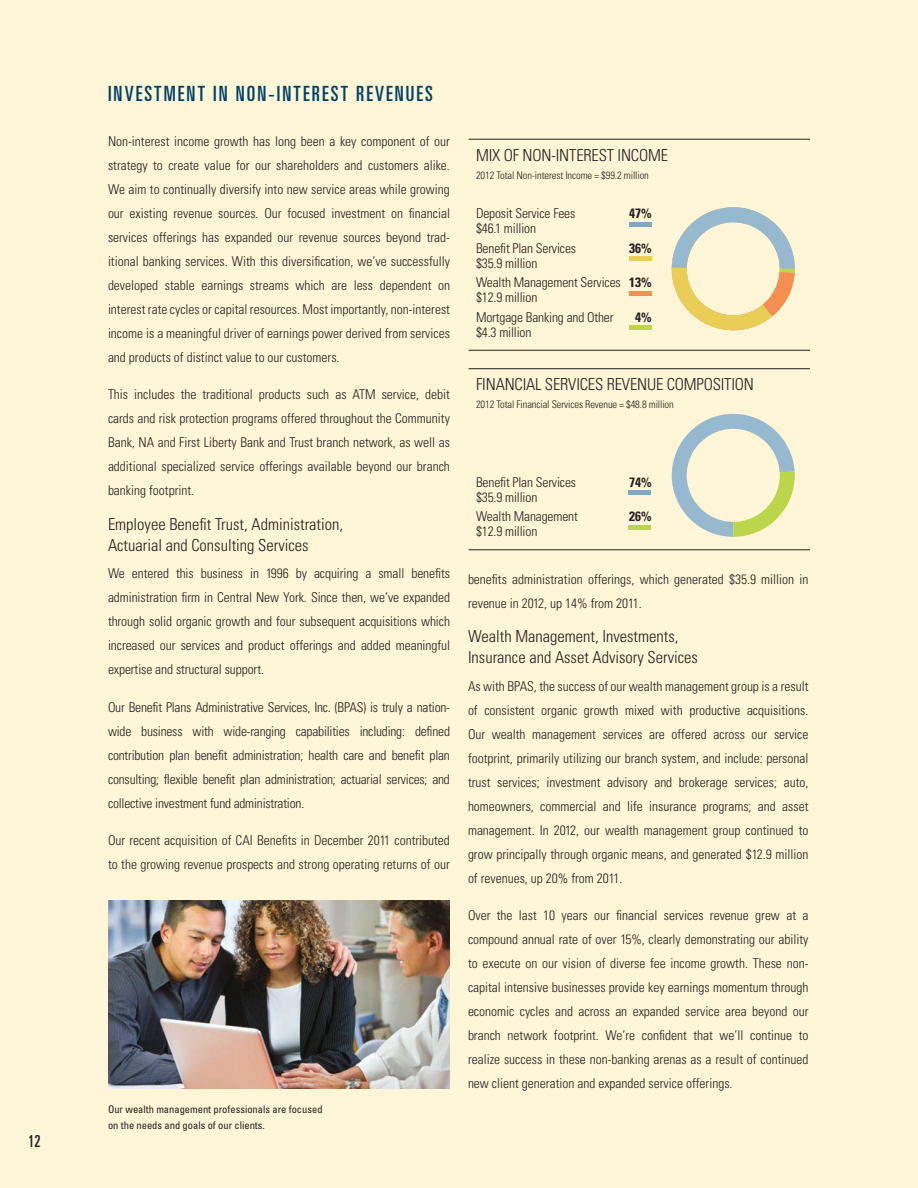
<style>
.page{position:relative;width:918px;height:1188px;background:#fef6d6}
.page>*{position:absolute;margin:0;border:0;box-sizing:border-box;transform-origin:0 0}
.t1{font:ultra-condensed 21px "Univers";letter-spacing:.1em;color:#00416a}
.t2{font:300 condensed 16.5px/21px "Univers";color:#231f20}
.t3{font:ultra-condensed 16.5px "Univers";color:#231f20}
.t4{font:300 condensed 13.5px/24px "Univers";color:#231f20;text-align:justify}
.t5{font:700 condensed 13.5px "Univers";letter-spacing:-.01em;color:#231f20}
.t6{font:300 condensed 10.5px "Univers";letter-spacing:-.01em;color:#231f20}
.t7{font:condensed 10.5px/16.5px "Univers";color:#231f20}
.s1{font-weight:700}
</style>
<div class="page">
<hr style="left:469px;top:549px;width:341px;height:1px;background:#231f20">
<hr style="left:469px;top:350px;width:341px;height:1px;background:#231f20">
<hr style="left:469px;top:368px;width:341px;height:1px;background:#231f20">
<hr style="left:469px;top:139px;width:341px;height:1px;background:#231f20">
<svg style="left:672px;top:207px;width:123px;height:123px"></svg>
<svg style="left:672px;top:414px;width:123px;height:123px"></svg>
<div style="left:629px;top:325px;width:22px;height:5px;background:#bcd64b"></div>
<hr style="left:629px;top:291px;width:22px;height:4px;background:#f68d51">
<div style="left:629px;top:256px;width:22px;height:5px;background:#eacd56"></div>
<hr style="left:629px;top:222px;width:22px;height:4px;background:#7fa8c4">
<hr style="left:628px;top:525px;width:23px;height:4px;background:#bcd64b">
<div style="left:628px;top:490px;width:23px;height:5px;background:#7fa8c4"></div>
<img style="left:108px;top:900px;width:342px;height:189px">
<p class="t3" style="left:28px;top:1132px;width:14px">12</p>
<p class="t1" style="left:108px;top:81px;width:327px">INVESTMENT IN NON-INTEREST REVENUES</p>
<p class="t4" style="left:108px;top:129px;width:344px">Non-interest income growth has long been a key component of our strategy to create value for our shareholders and customers alike.<br>We aim to continually diversify into new service areas while growing our existing revenue sources. Our focused investment on financial services offerings has expanded our revenue sources beyond trad&shy;itional banking services. With this diversification, we’ve successfully developed stable earnings streams which are less dependent on interest rate cycles or capital resources. Most importantly, non-interest income is a meaningful driver of earnings power derived from services and products of distinct value to our customers.</p>
<p class="t4" style="left:108px;top:382px;width:343px">This includes the traditional products such as ATM service, debit cards and risk protection programs offered throughout the Community Bank, NA and First Liberty Bank and Trust branch network, as well as additional specialized service offerings available beyond our branch banking footprint.</p>
<p class="t2" style="left:108px;top:513px;width:237px">Employee Benefit Trust, Administration,<br>Actuarial and Consulting Services</p>
<p class="t4" style="left:108px;top:561px;width:344px">We entered this business in 1996 by acquiring a small benefits administration firm in Central New York. Since then, we’ve expanded through solid organic growth and four subsequent acquisitions which increased our services and product offerings and added meaningful expertise and structural support.</p>
<p class="t4" style="left:108px;top:695px;width:344px">Our Benefit Plans Administrative Services, Inc. (BPAS) is truly a nation&shy;wide business with wide-ranging capabilities including: defined contribution plan benefit administration; health care and benefit plan consulting; flexible benefit plan administration; actuarial services; and collective investment fund administration.</p>
<p class="t4" style="left:108px;top:828px;width:343px">Our recent acquisition of CAI Benefits in December 2011 contributed to the growing revenue prospects and strong operating returns of our</p>
<p class="t7" style="left:108px;top:1100px;width:216px">Our wealth management professionals are focused on the needs and goals of our clients.</p>
<p class="t2" style="left:476px;top:144px;width:194px">MIX OF NON-INTEREST INCOME</p>
<p class="t6" style="left:476px;top:169px;width:174px">2012 Total Non-interest Income = $99.2 million</p>
<p class="t4" style="left:476px;top:202px;width:101px">Deposit Service Fees</p>
<p class="t5" style="left:629px;top:205px;width:24px">47%</p>
<p class="t4" style="left:476px;top:217px;width:62px">$46.1 million</p>
<p class="t4" style="left:476px;top:236px;width:102px">Benefit Plan Services</p>
<p class="t5" style="left:629px;top:240px;width:24px">36%</p>
<p class="t4" style="left:476px;top:251px;width:63px">$35.9 million</p>
<p class="t4" style="left:476px;top:275px;width:177px;line-height:15px">Wealth Management Services <span class="s1">13% </span>$12.9 million</p>
<p class="t4" style="left:476px;top:305px;width:139px">Mortgage Banking and Other</p>
<p class="t5" style="left:635px;top:309px;width:18px">4%</p>
<p class="t4" style="left:476px;top:320px;width:57px">$4.3 million</p>
<p class="t2" style="left:476px;top:374px;width:280px">FINANCIAL SERVICES REVENUE COMPOSITION</p>
<p class="t6" style="left:476px;top:398px;width:199px">2012 Total Financial Services Revenue = $48.8 million</p>
<p class="t4" style="left:476px;top:470px;width:102px">Benefit Plan Services</p>
<p class="t5" style="left:629px;top:474px;width:24px">74%</p>
<p class="t4" style="left:476px;top:485px;width:63px">$35.9 million</p>
<p class="t4" style="left:476px;top:505px;width:103px">Wealth Management</p>
<p class="t5" style="left:629px;top:508px;width:24px">26%</p>
<p class="t4" style="left:476px;top:520px;width:63px">$12.9 million</p>
<p class="t4" style="left:468px;top:567px;width:342px">benefits administration offerings, which generated $35.9 million in revenue in 2012, up 14% from 2011.</p>
<p class="t2" style="left:468px;top:626px;width:232px">Wealth Management, Investments,<br>Insurance and Asset Advisory Services</p>
<p class="t4" style="left:468px;top:674px;width:342px">As with BPAS, the success of our wealth management group is a result of consistent organic growth mixed with productive acquisitions.<br>Our wealth management services are offered across our service footprint, primarily utilizing our branch system, and include: personal trust services; investment advisory and brokerage services; auto, homeowners, commercial and life insurance programs; and asset management. In 2012, our wealth management group continued to grow principally through organic means, and generated $12.9 million of revenues, up 20% from 2011.</p>
<p class="t4" style="left:468px;top:903px;width:342px">Over the last 10 years our financial services revenue grew at a compound annual rate of over 15%, clearly demonstrating our ability to execute on our vision of diverse fee income growth. These non&shy;capital intensive businesses provide key earnings momentum through economic cycles and across an expanded service area beyond our branch network footprint. We’re confident that we’ll continue to realize success in these non-banking arenas as a result of continued new client generation and expanded service offerings.</p>
</div>
